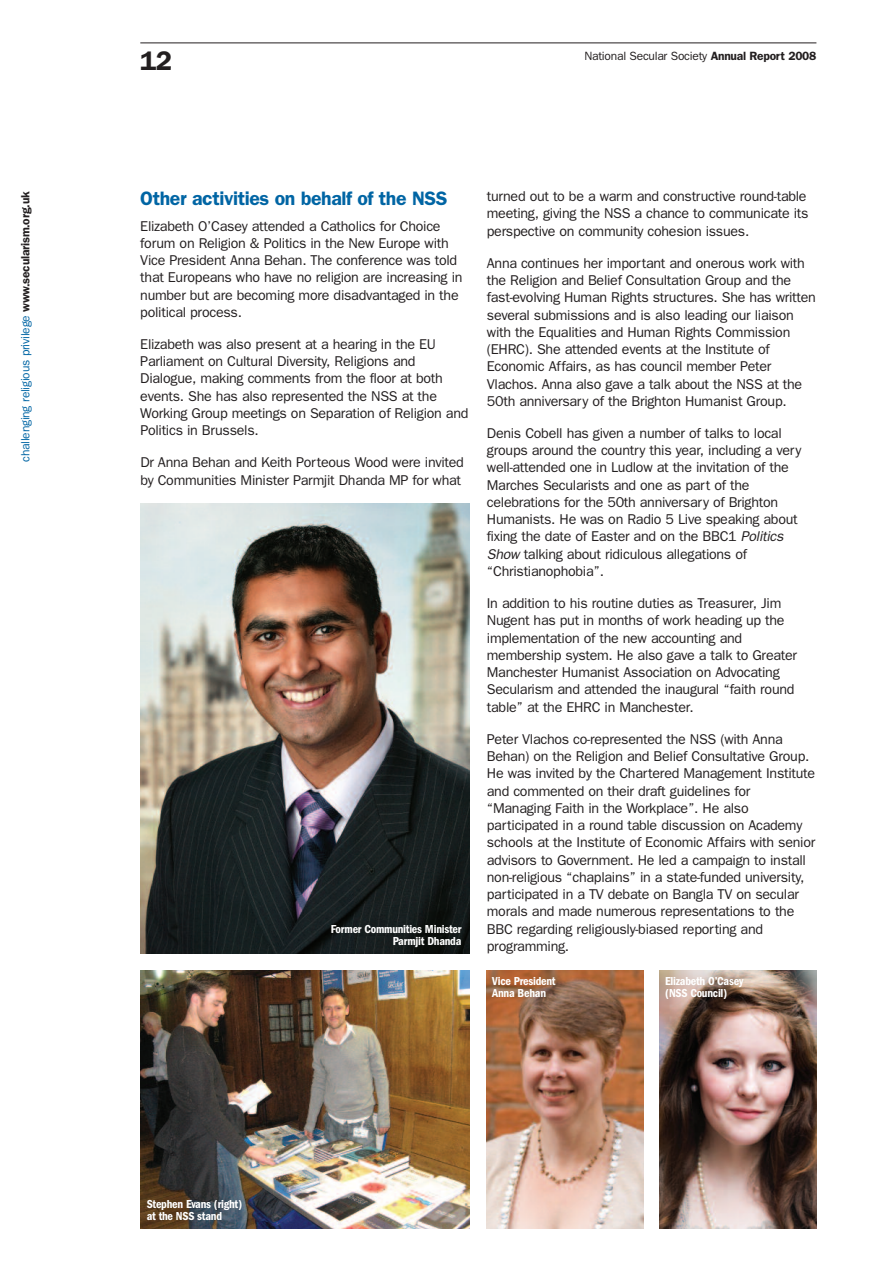
<style>
.page{position:relative;width:893px;height:1263px;background:#fff}
.page>*{position:absolute;margin:0;border:0;box-sizing:border-box;transform-origin:0 0}
.t1{font:600 27px "Franklin Gothic";color:#231f20}
.t2{font:600 19.5px "Franklin Gothic";letter-spacing:-.02em;color:#0065a4}
.t3{font:14.25px/17.2px "Franklin Gothic";letter-spacing:-.02em;color:#231f20}
.t4{font:600 condensed 12px/12px "Franklin Gothic";letter-spacing:-.02em;color:#fff}
.t5{font:12px "Franklin Gothic";letter-spacing:-.02em;color:#0065a4}
.t6{font:12px "Franklin Gothic";letter-spacing:-.02em;color:#231f20}
.s1{font-weight:600;color:#231f20}
.s2{font-weight:600}
.s3{font-style:italic}
</style>
<div class="page">
<hr style="left:140px;top:43px;width:676px;height:1px;background:#231f20">
<img style="left:140px;top:971px;width:330px;height:258px">
<img style="left:659px;top:971px;width:157px;height:258px">
<img style="left:487px;top:971px;width:156px;height:258px">
<img style="left:140px;top:504px;width:330px;height:449px">
<p class="t5" style="left:18px;top:462px;width:272px;rotate:-90deg">challenging religious privilege <span class="s1">www.secularism.org.uk</span></p>
<h1 class="t1" style="left:140px;top:45px;width:33px">12</h1>
<p class="t6" style="left:584px;top:48px;width:233px">National Secular Society <span class="s2">Annual Report 2008</span></p>
<h2 class="t2" style="left:140px;top:187px;width:309px">Other activities on behalf of the NSS</h2>
<p class="t3" style="left:140px;top:217px;width:324px">Elizabeth O’Casey attended a Catholics for Choice forum on Religion &amp; Politics in the New Europe with Vice President Anna Behan. The conference was told that Europeans who have no religion are increasing in number but are becoming more disadvantaged in the political process.</p>
<p class="t3" style="left:140px;top:335px;width:330px">Elizabeth was also present at a hearing in the EU Parliament on Cultural Diversity, Religions and Dialogue, making comments from the floor at both events. She has also represented the NSS at the Working Group meetings on Separation of Religion and Politics in Brussels.</p>
<p class="t3" style="left:140px;top:454px;width:325px">Dr Anna Behan and Keith Porteous Wood were invited by Communities Minister Parmjit Dhanda MP for what</p>
<p class="t4" style="left:331px;top:924px;width:132px;text-align:right">Former Communities Minister<br>Parmjit Dhanda</p>
<p class="t3" style="left:487px;top:188px;width:323px">turned out to be a warm and constructive round-table meeting, giving the NSS a chance to communicate its perspective on community cohesion issues.</p>
<p class="t3" style="left:487px;top:254px;width:330px">Anna continues her important and onerous work with the Religion and Belief Consultation Group and the fast-evolving Human Rights structures. She has written several submissions and is also leading our liaison with the Equalities and Human Rights Commission (EHRC). She attended events at the Institute of Economic Affairs, as has council member Peter Vlachos. Anna also gave a talk about the NSS at the 50th anniversary of the Brighton Humanist Group.</p>
<p class="t3" style="left:487px;top:424px;width:316px">Denis Cobell has given a number of talks to local groups around the country this year, including a very well-attended one in Ludlow at the invitation of the Marches Secularists and one as part of the celebrations for the 50th anniversary of Brighton Humanists. He was on Radio 5 Live speaking about fixing the date of Easter and on the BBC1 <span class="s3">Politics Show</span> talking about ridiculous allegations of “Christianophobia”.</p>
<p class="t3" style="left:487px;top:595px;width:312px">In addition to his routine duties as Treasurer, Jim Nugent has put in months of work heading up the implementation of the new accounting and membership system. He also gave a talk to Greater Manchester Humanist Association on Advocating Secularism and attended the inaugural “faith round table” at the EHRC in Manchester.</p>
<p class="t3" style="left:487px;top:730px;width:330px">Peter Vlachos co-represented the NSS (with Anna Behan) on the Religion and Belief Consultative Group.<br>He was invited by the Chartered Management Institute and commented on their draft guidelines for “Managing Faith in the Workplace”. He also participated in a round table discussion on Academy schools at the Institute of Economic Affairs with senior advisors to Government. He led a campaign to install non-religious “chaplains” in a state-funded university, participated in a TV debate on Bangla TV on secular morals and made numerous representations to the BBC regarding religiously-biased reporting and programming.</p>
<p class="t4" style="left:492px;top:976px;width:65px">Vice President<br>Anna Behan</p>
<p class="t4" style="left:665px;top:976px;width:80px">Elizabeth O’Casey (NSS Council)</p>
<p class="t4" style="left:147px;top:1199px;width:97px">Stephen Evans (right) at the NSS stand</p>
</div>
